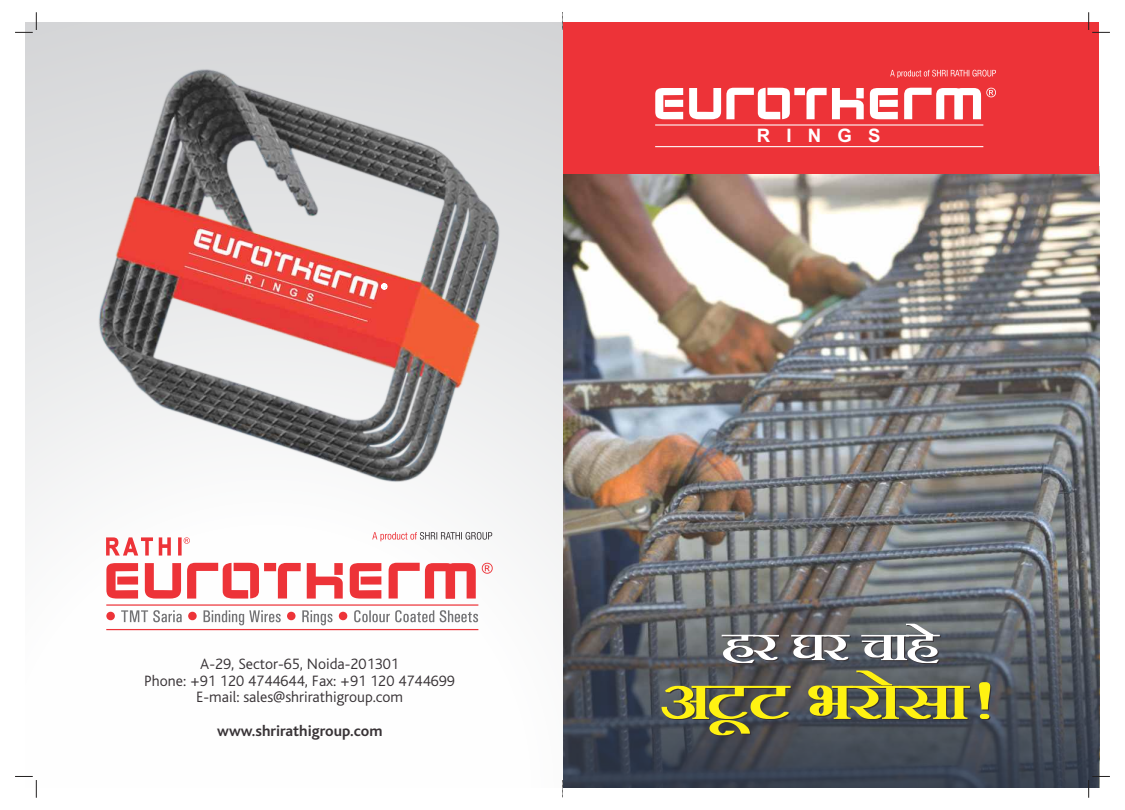
<style>
.page{position:relative;width:1125px;height:810px;background:#fff}
.page>*{position:absolute;margin:0;border:0;box-sizing:border-box;transform-origin:0 0}
.t1{font:700 64.75px "Dev Lys 100";letter-spacing:-.02em;color:#fff212;scale:1.25 1}
.t2{font:700 49.25px "Dev Lys 100";letter-spacing:-.02em;color:#fff;scale:1.25 1}
.t3{font:700 18.62px "Arial";letter-spacing:.87em;color:#fff}
.t4{font:300 15.75px/16.5px "Bliss";color:#383336;text-align:center}
.t5{font:700 15.75px "Bliss";color:#383336}
</style>
<div class="page">
<img style="left:562px;top:174px;width:537px;height:107px">
<div style="left:562px;top:22px;width:537px;height:152px;background:#ed3338"></div>
<img style="left:562px;top:281px;width:537px;height:507px">
<div style="left:26px;top:22px;width:536px;height:766px;background:linear-gradient(to bottom,#d5d6d8,#fff)"></div>
<svg style="left:106px;top:610px;width:372px;height:15px"></svg>
<hr style="left:106px;top:604px;width:372px;height:2px;background:#ed3338">
<hr style="left:106px;top:629px;width:372px;height:1px;background:#ed3338">
<svg style="left:106px;top:537px;width:84px;height:19px"></svg>
<svg style="left:106px;top:563px;width:32px;height:36px"></svg>
<svg style="left:350px;top:563px;width:31px;height:36px"></svg>
<svg style="left:145px;top:563px;width:36px;height:36px"></svg>
<svg style="left:278px;top:563px;width:23px;height:36px"></svg>
<svg style="left:187px;top:563px;width:72px;height:36px"></svg>
<svg style="left:307px;top:563px;width:36px;height:36px"></svg>
<div style="left:264px;top:563px;width:12px;height:8px;background:#ed3338"></div>
<svg style="left:482px;top:563px;width:11px;height:11px"></svg>
<svg style="left:389px;top:563px;width:87px;height:36px"></svg>
<svg style="left:372px;top:532px;width:120px;height:9px"></svg>
<img style="left:98px;top:69px;width:403px;height:414px">
<svg style="left:381px;top:283px;width:6px;height:7px"></svg>
<hr style="left:655px;top:124px;width:328px;height:2px;background:#fff">
<hr style="left:655px;top:146px;width:328px;height:1px;background:#fff">
<svg style="left:655px;top:88px;width:28px;height:31px"></svg>
<svg style="left:870px;top:88px;width:28px;height:31px"></svg>
<svg style="left:689px;top:88px;width:101px;height:31px"></svg>
<svg style="left:807px;top:88px;width:57px;height:31px"></svg>
<div style="left:794px;top:88px;width:11px;height:7px;background:#fff"></div>
<svg style="left:904px;top:88px;width:92px;height:31px"></svg>
<svg style="left:890px;top:70px;width:106px;height:8px"></svg>
<svg style="left:1088px;top:12px;width:22px;height:21px"></svg>
<svg style="left:1088px;top:776px;width:22px;height:22px"></svg>
<svg style="left:15px;top:12px;width:22px;height:21px"></svg>
<svg style="left:15px;top:776px;width:22px;height:22px"></svg>
<svg style="left:562px;top:12px;width:1px;height:18px"></svg>
<svg style="left:562px;top:780px;width:1px;height:18px"></svg>
<p class="t4" style="left:144px;top:657px;width:312px">A-29, Sector-65, Noida-201301<br>Phone: +91 120 4744644, Fax: +91 120 4744699<br>E-mail: sales@shrirathigroup.com</p>
<p class="t5" style="left:217px;top:723px;width:167px">www.shrirathigroup.com</p>
<p class="t3" style="left:757px;top:129px;width:125px">RINGS</p>
<h2 class="t2" style="left:722px;top:623px;width:201px">gj ?kj pkgs</h2>
<h1 class="t1" style="left:660px;top:670px;width:275px">vVwV Hkjkslk!</h1>
</div>
